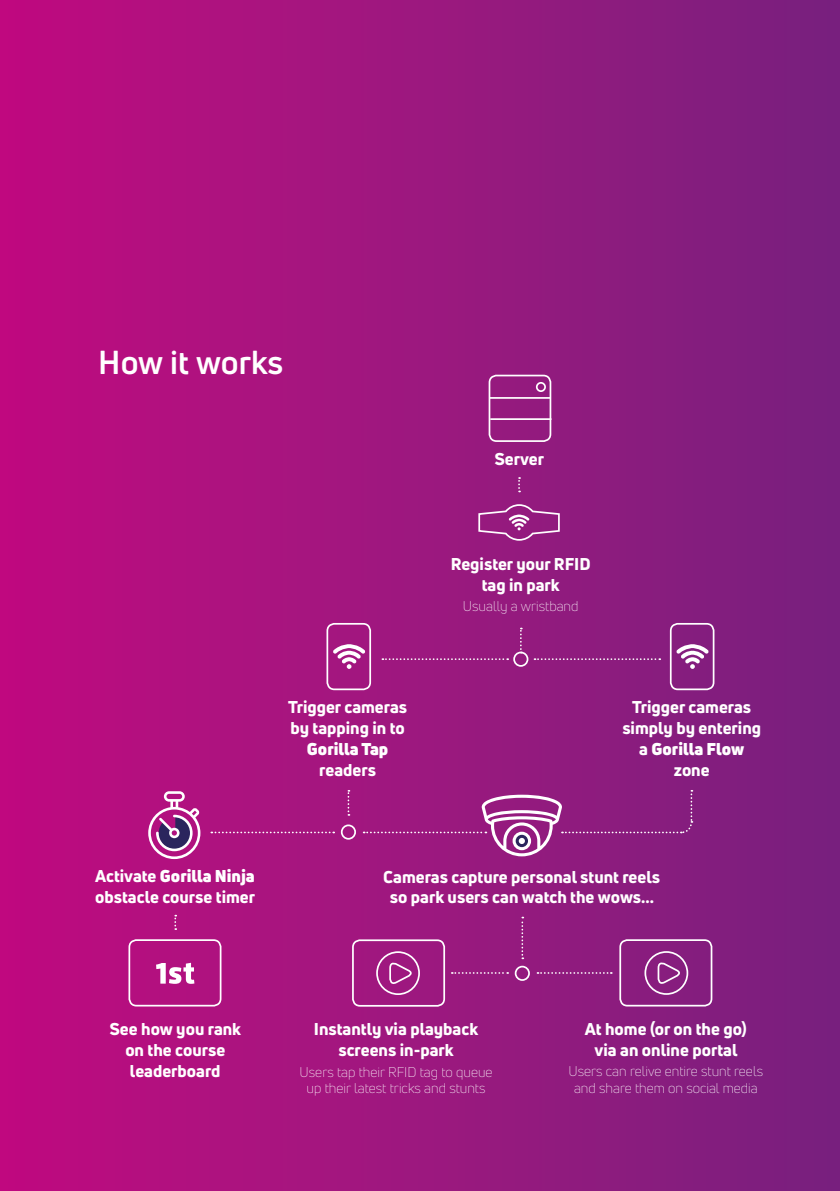
<style>
.page{position:relative;width:840px;height:1191px;background:#fff}
.page>*{position:absolute;margin:0;border:0;box-sizing:border-box;transform-origin:0 0}
.t1{font:700 32.6px "Uni Neue";color:#fff}
.t2{font:800 16.8px/21px "Uni Neue";color:#fff;text-align:center}
.t3{font:900 16.8px "Uni Neue";color:#fff}
.t4{font:300 13.8px/16.6px "Uni Neue";color:#fff;text-align:center}
.s1{font-weight:900}
</style>
<div class="page">
<div style="left:1px;top:0;width:838px;height:1191px;background:linear-gradient(to right,#c00c7f,#78227e)"></div>
<div style="left:488px;top:375px;width:63px;height:67px;border:2px solid #fff;border-radius:7px"></div>
<hr style="left:489px;top:397px;width:61px;height:2px;background:#fff">
<hr style="left:490px;top:418px;width:61px;height:2px;background:#fff">
<div style="left:535px;top:382px;width:10px;height:10px;border:2px solid #fff;border-radius:50%"></div>
<div style="left:326px;top:623px;width:45px;height:67px;border:2px solid #fff;border-radius:7px"></div>
<svg style="left:332px;top:644px;width:33px;height:25px"></svg>
<svg style="left:477px;top:503px;width:83px;height:38px;background:#a33c91"></svg>
<svg style="left:518px;top:477px;width:2px;height:15px"></svg>
<svg style="left:519px;top:627px;width:2px;height:24px"></svg>
<div style="left:513px;top:651px;width:15px;height:16px;border:2px solid #fff;border-radius:50%"></div>
<svg style="left:382px;top:658px;width:126px;height:2px"></svg>
<svg style="left:534px;top:658px;width:126px;height:2px"></svg>
<div style="left:669px;top:623px;width:45px;height:67px;border:2px solid #fff;border-radius:7px"></div>
<svg style="left:676px;top:644px;width:32px;height:25px"></svg>
<svg style="left:363px;top:790px;width:329px;height:66px;background:#9a2b87"></svg>
<svg style="left:521px;top:916px;width:2px;height:43px"></svg>
<div style="left:514px;top:965px;width:15px;height:16px;border:2px solid #fff;border-radius:50%"></div>
<svg style="left:451px;top:972px;width:57px;height:1px"></svg>
<svg style="left:537px;top:972px;width:74px;height:1px"></svg>
<div style="left:619px;top:939px;width:93px;height:67px;border:2px solid #fff;border-radius:7px"></div>
<div style="left:644px;top:951px;width:43px;height:44px;border:2px solid #fff;border-radius:50%"></div>
<svg style="left:656px;top:960px;width:25px;height:25px"></svg>
<div style="left:340px;top:824px;width:16px;height:15px;border:2px solid #fff;border-radius:50%"></div>
<svg style="left:347px;top:790px;width:2px;height:25px"></svg>
<svg style="left:211px;top:831px;width:123px;height:2px"></svg>
<svg style="left:148px;top:791px;width:52px;height:68px"></svg>
<svg style="left:174px;top:914px;width:2px;height:16px"></svg>
<div style="left:128px;top:939px;width:93px;height:67px;border:2px solid #fff;border-radius:7px"></div>
<svg style="left:156px;top:962px;width:38px;height:21px"></svg>
<div style="left:352px;top:939px;width:93px;height:67px;border:2px solid #fff;border-radius:7px"></div>
<div style="left:376px;top:951px;width:43px;height:44px;border:2px solid #fff;border-radius:50%"></div>
<svg style="left:388px;top:961px;width:25px;height:24px"></svg>
<h1 class="t1" style="left:98px;top:341px;width:186px">How it works</h1>
<p class="t2" style="left:288px;top:696px;width:120px;text-align:left">Trigger cameras by tapping in to</p>
<p class="t3" style="left:307px;top:737px;width:83px">Gorilla Tap</p>
<p class="t2" style="left:319px;top:759px;width:58px">readers</p>
<p class="t2" style="left:494px;top:448px;width:51px">Server</p>
<p class="t2" style="left:450px;top:553px;width:141px">Register your RFID tag in park</p>
<p class="t4" style="left:462px;top:598px;width:117px">Usually a wristband</p>
<p class="t2" style="left:622px;top:696px;width:140px">Trigger cameras simply by entering a <span class="s1">Gorilla Flow </span>zone</p>
<p class="t2" style="left:95px;top:865px;width:161px;text-align:left">Activate <span class="s1">Gorilla Ninja </span>obstacle course timer</p>
<p class="t2" style="left:109px;top:1018px;width:133px">See how you rank on the course leaderboard</p>
<p class="t2" style="left:383px;top:865px;width:278px">Cameras capture personal stunt reels so park users can watch the wows...</p>
<p class="t2" style="left:314px;top:1018px;width:166px">Instantly via playback screens in-park</p>
<p class="t4" style="left:299px;top:1063px;width:194px">Users tap their RFID tag to queue up their latest tricks and stunts</p>
<p class="t2" style="left:584px;top:1018px;width:163px">At home (or on the go) via an online portal</p>
<p class="t4" style="left:568px;top:1062px;width:196px">Users can relive entire stunt reels and share them on social media</p>
</div>
